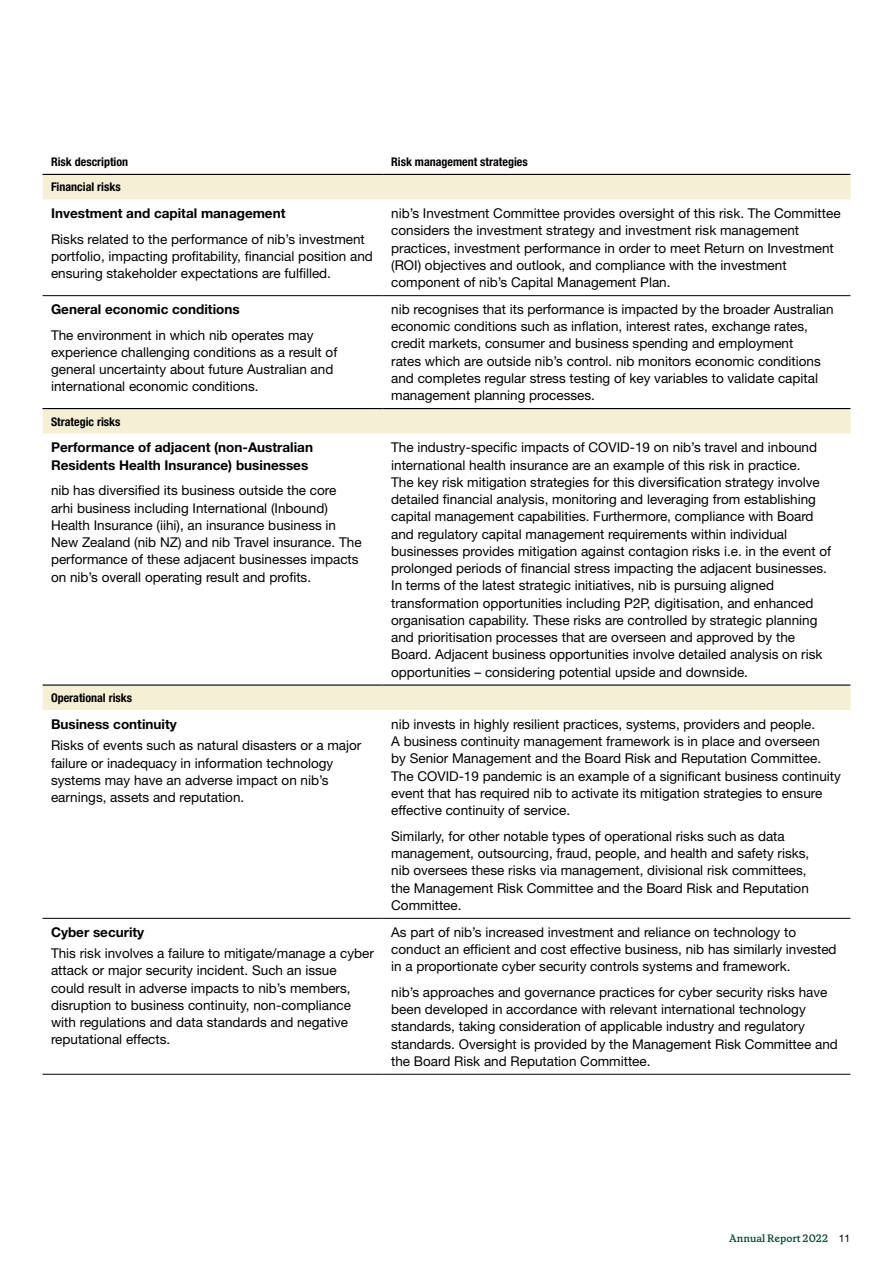
<style>
.page{position:relative;width:893px;height:1263px;background:#fff}
.page>*{position:absolute;margin:0;border:0;box-sizing:border-box;transform-origin:0 0}
.t1{font:13.5px/17.2px "Helvetica Neue LT Std";color:#000}
.t2{font:700 13.5px/17.2px "Helvetica Neue LT Std";color:#000}
.t3{font:700 condensed 12px "Helvetica Neue LT Std";color:#000}
.t4{font:600 10.5px "Grenette Pro";color:#124b36}
.s1{font-family:"Helvetica Neue LT Std";font-weight:400;color:#000}
</style>
<div class="page">
<svg style="left:43px;top:175px;width:807px;height:535px"></svg>
<hr style="left:43px;top:295px;width:340px;height:1px;background:#000">
<hr style="left:383px;top:295px;width:467px;height:1px;background:#000">
<hr style="left:43px;top:174px;width:340px;height:1px;background:#000">
<hr style="left:383px;top:174px;width:467px;height:1px;background:#000">
<hr style="left:383px;top:199px;width:467px;height:2px;background:#fff">
<hr style="left:383px;top:434px;width:467px;height:1px;background:#fff">
<hr style="left:383px;top:408px;width:467px;height:1px;background:#000">
<hr style="left:383px;top:684px;width:467px;height:2px;background:#000">
<hr style="left:43px;top:199px;width:340px;height:2px;background:#fff">
<hr style="left:43px;top:434px;width:340px;height:1px;background:#fff">
<hr style="left:43px;top:408px;width:340px;height:1px;background:#000">
<hr style="left:43px;top:684px;width:340px;height:2px;background:#000">
<hr style="left:43px;top:918px;width:340px;height:1px;background:#000">
<hr style="left:383px;top:918px;width:467px;height:1px;background:#000">
<hr style="left:43px;top:1074px;width:340px;height:1px;background:#000">
<hr style="left:383px;top:1074px;width:467px;height:1px;background:#000">
<p class="t3" style="left:51px;top:154px;width:79px">Risk description</p>
<p class="t3" style="left:391px;top:154px;width:138px">Risk management strategies</p>
<p class="t3" style="left:51px;top:180px;width:71px">Financial risks</p>
<p class="t2" style="left:51px;top:204px;width:236px">Investment and capital management</p>
<p class="t1" style="left:51px;top:230px;width:323px">Risks related to the performance of nib’s investment portfolio, impacting profitability, financial position and ensuring stakeholder expectations are fulfilled.</p>
<p class="t1" style="left:391px;top:205px;width:451px">nib’s Investment Committee provides oversight of this risk. The Committee considers the investment strategy and investment risk management practices, investment performance in order to meet Return on Investment (ROI) objectives and outlook, and compliance with the investment component of nib’s Capital Management Plan.</p>
<p class="t2" style="left:51px;top:300px;width:190px">General economic conditions</p>
<p class="t1" style="left:51px;top:326px;width:288px">The environment in which nib operates may experience challenging conditions as a result of general uncertainty about future Australian and international economic conditions.</p>
<p class="t3" style="left:51px;top:414px;width:71px">Strategic risks</p>
<p class="t2" style="left:51px;top:438px;width:263px">Performance of adjacent (non-Australian<br>Residents Health Insurance) businesses</p>
<p class="t1" style="left:51px;top:482px;width:312px">nib has diversified its business outside the core arhi business including International (Inbound)<br>Health Insurance (iihi), an insurance business in New Zealand (nib NZ) and nib Travel insurance. The performance of these adjacent businesses impacts on nib’s overall operating result and profits.</p>
<p class="t3" style="left:51px;top:691px;width:83px">Operational risks</p>
<p class="t2" style="left:51px;top:715px;width:127px">Business continuity</p>
<p class="t1" style="left:51px;top:737px;width:312px">Risks of events such as natural disasters or a major failure or inadequacy in information technology systems may have an adverse impact on nib’s earnings, assets and reputation.</p>
<p class="t2" style="left:51px;top:923px;width:95px">Cyber security</p>
<p class="t1" style="left:51px;top:944px;width:324px">This risk involves a failure to mitigate/manage a cyber attack or major security incident. Such an issue<br>could result in adverse impacts to nib’s members, disruption to business continuity, non-compliance with regulations and data standards and negative reputational effects.</p>
<p class="t1" style="left:391px;top:300px;width:444px">nib recognises that its performance is impacted by the broader Australian economic conditions such as inflation, interest rates, exchange rates, credit markets, consumer and business spending and employment<br>rates which are outside nib’s control. nib monitors economic conditions and completes regular stress testing of key variables to validate capital management planning processes.</p>
<p class="t1" style="left:391px;top:439px;width:441px">The industry-specific impacts of COVID-19 on nib’s travel and inbound international health insurance are an example of this risk in practice.<br>The key risk mitigation strategies for this diversification strategy involve detailed financial analysis, monitoring and leveraging from establishing capital management capabilities. Furthermore, compliance with Board and regulatory capital management requirements within individual businesses provides mitigation against contagion risks i.e. in the event of prolonged periods of financial stress impacting the adjacent businesses.<br>In terms of the latest strategic initiatives, nib is pursuing aligned transformation opportunities including P2P, digitisation, and enhanced organisation capability. These risks are controlled by strategic planning and prioritisation processes that are overseen and approved by the Board. Adjacent business opportunities involve detailed analysis on risk opportunities – considering potential upside and downside.</p>
<p class="t1" style="left:391px;top:715px;width:451px">nib invests in highly resilient practices, systems, providers and people.<br>A business continuity management framework is in place and overseen<br>by Senior Management and the Board Risk and Reputation Committee.<br>The COVID-19 pandemic is an example of a significant business continuity event that has required nib to activate its mitigation strategies to ensure effective continuity of service.</p>
<p class="t1" style="left:391px;top:827px;width:420px">Similarly, for other notable types of operational risks such as data management, outsourcing, fraud, people, and health and safety risks, nib oversees these risks via management, divisional risk committees, the Management Risk Committee and the Board Risk and Reputation Committee.</p>
<p class="t1" style="left:391px;top:923px;width:447px">As part of nib’s increased investment and reliance on technology to conduct an efficient and cost effective business, nib has similarly invested in a proportionate cyber security controls systems and framework.</p>
<p class="t1" style="left:391px;top:983px;width:448px">nib’s approaches and governance practices for cyber security risks have been developed in accordance with relevant international technology standards, taking consideration of applicable industry and regulatory standards. Oversight is provided by the Management Risk Committee and the Board Risk and Reputation Committee.</p>
<p class="t4" style="left:729px;top:1231px;width:123px">Annual Report 2022 <span class="s1">11</span></p>
</div>
